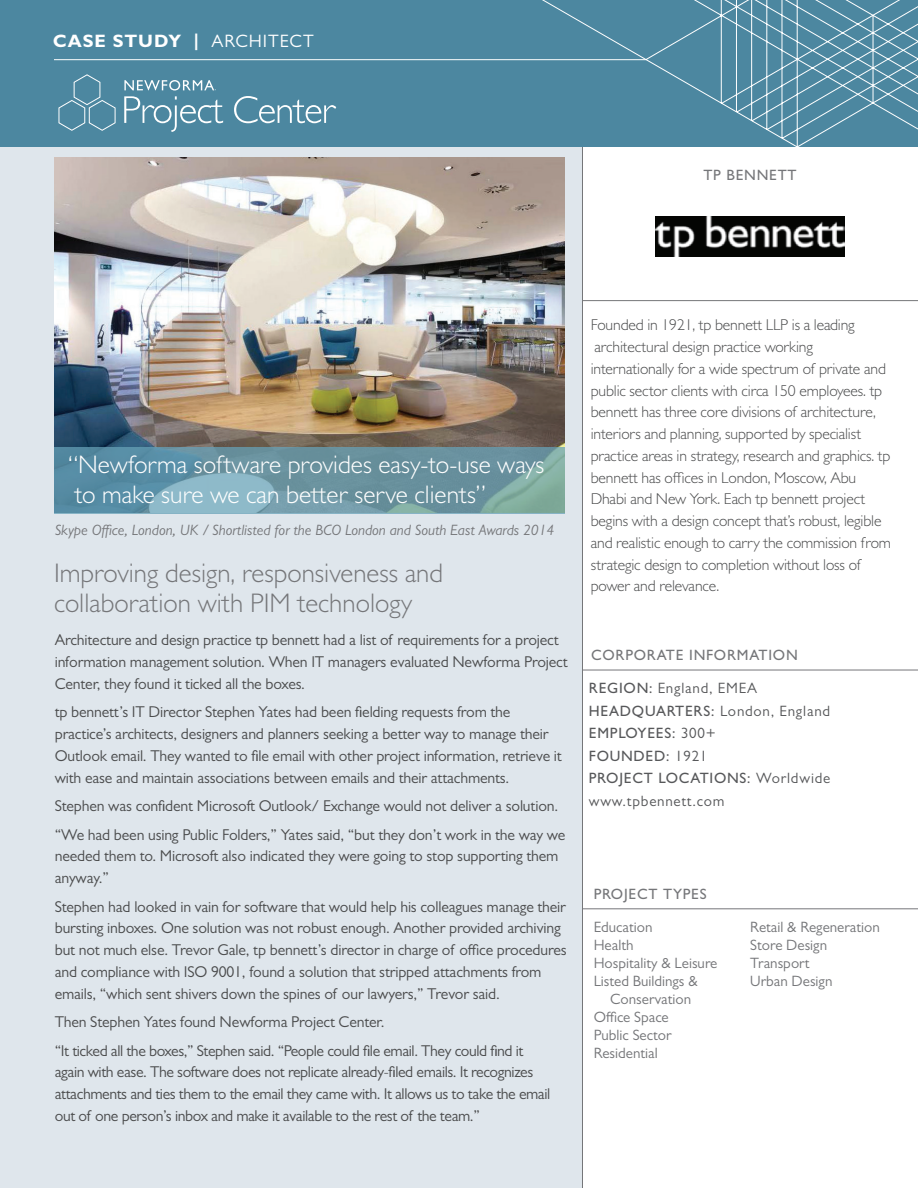
<style>
.page{position:relative;width:918px;height:1188px;background:#fff}
.page>*{position:absolute;margin:0;border:0;box-sizing:border-box;transform-origin:0 0}
.t1{font:300 27px/30px "Gill Sans MT Pro";color:#757679}
.t2{font:300 25.5px/30px "Gill Sans MT Pro";color:#fff}
.t3{font:700 18px "Gill Sans MT Pro";letter-spacing:.05em;color:#fff}
.t4{font:15.75px/21.8px "Gill Sans MT Pro";letter-spacing:-.01em;color:#4b4c4d}
.t5{font:300 15.75px/21.8px "Gill Sans MT Pro";letter-spacing:-.01em;color:#4b4c4d}
.t6{font:15px/18px "Gill Sans MT Pro";color:#757679}
.t7{font:15px/22.5px "Gill Sans MT Pro";letter-spacing:.05em;color:#57585a}
.t8{font:italic 15px "Gill Sans MT Pro";color:#757679}
.t9{font:500 15px "Gill Sans MT Pro";letter-spacing:.05em;color:#757679}
.s1{font-weight:400}
.s2{font-weight:500}
</style>
<div class="page">
<div style="left:0;top:136px;width:582px;height:1052px;background:#dfe6ec"></div>
<img style="left:54px;top:158px;width:511px;height:289px">
<svg style="left:54px;top:447px;width:511px;height:67px;background:#6c98a5"></svg>
<hr style="left:582px;top:670px;width:336px;height:1px;background:#757679">
<hr style="left:582px;top:300px;width:336px;height:1px;background:#757679">
<hr style="left:582px;top:145px;width:1px;height:1043px;background:#757679">
<div style="left:0;top:0;width:918px;height:146px;background:#4c87a0"></div>
<svg style="left:517px;top:0;width:401px;height:160px"></svg>
<hr style="left:583px;top:908px;width:335px;height:1px;background:#757679">
<hr style="left:54px;top:59px;width:592px;height:1px;background:#fff">
<svg style="left:234px;top:96px;width:102px;height:27px"></svg>
<svg style="left:124px;top:80px;width:99px;height:52px"></svg>
<svg style="left:58px;top:74px;width:58px;height:57px"></svg>
<img style="left:656px;top:216px;width:189px;height:40px">
<p class="t3" style="left:53px;top:30px;width:262px">CASE STUDY | <span class="s1">ARCHITECT</span></p>
<p class="t9" style="left:703px;top:166px;width:95px">TP BENNETT</p>
<h2 class="t2" style="left:68px;top:449px;width:478px">“Newforma software provides easy-to-use ways to make sure we can better serve clients”</h2>
<p class="t8" style="left:55px;top:521px;width:501px">Skype Office, London, UK / Shortlisted for the BCO London and South East Awards 2014</p>
<h1 class="t1" style="left:54px;top:558px;width:391px">Improving design, responsiveness and collaboration with PIM technology</h1>
<p class="t4" style="left:55px;top:629px;width:515px">Architecture and design practice tp bennett had a list of requirements for a project information management solution. When IT managers evaluated Newforma Project<br>Center, they found it ticked all the boxes.</p>
<p class="t4" style="left:55px;top:701px;width:509px">tp bennett’s IT Director Stephen Yates had been fielding requests from the practice’s architects, designers and planners seeking a better way to manage their Outlook email. They wanted to file email with other project information, retrieve it with ease and maintain associations between emails and their attachments.</p>
<p class="t4" style="left:55px;top:791px;width:512px;line-height:28.5px">Stephen was confident Microsoft Outlook/ Exchange would not deliver a solution. “We had been using Public Folders,” Yates said, “but they don’t work in the way we</p>
<p class="t4" style="left:55px;top:845px;width:505px">needed them to. Microsoft also indicated they were going to stop supporting them anyway.”</p>
<p class="t4" style="left:55px;top:895px;width:514px">Stephen had looked in vain for software that would help his colleagues manage their bursting inboxes. One solution was not robust enough. Another provided archiving but not much else. Trevor Gale, tp bennett’s director in charge of office procedures and compliance with ISO 9001, found a solution that stripped attachments from emails, “which sent shivers down the spines of our lawyers,” Trevor said.</p>
<p class="t4" style="left:55px;top:1007px;width:470px;line-height:28.5px">Then Stephen Yates found Newforma Project Center.<br>“It ticked all the boxes,” Stephen said. “People could file email. They could find it</p>
<p class="t4" style="left:55px;top:1061px;width:497px">again with ease. The software does not replicate already-filed emails. It recognizes attachments and ties them to the email they came with. It allows us to take the email out of one person’s inbox and make it available to the rest of the team.”</p>
<p class="t5" style="left:591px;top:314px;width:302px">Founded in 1921, tp bennett LLP is a leading architectural design practice working internationally for a wide spectrum of private and public sector clients with circa 150 employees. tp bennett has three core divisions of architecture, interiors and planning, supported by specialist practice areas in strategy, research and graphics. tp bennett has offices in London, Moscow, Abu Dhabi and New York. Each tp bennett project begins with a design concept that’s robust, legible and realistic enough to carry the commission from strategic design to completion without loss of power and relevance.</p>
<p class="t9" style="left:591px;top:646px;width:208px">CORPORATE INFORMATION</p>
<p class="t7" style="left:589px;top:677px;width:243px"><span class="s2">REGION:</span> England, EMEA<br><span class="s2">HEADQUARTERS:</span> London, England<br><span class="s2">EMPLOYEES:</span> 300+<br><span class="s2">FOUNDED:</span> 1921<br><span class="s2">PROJECT LOCATIONS:</span> Worldwide www.tpbennett.com</p>
<p class="t9" style="left:594px;top:885px;width:115px">PROJECT TYPES</p>
<p class="t6" style="left:594px;top:918px;width:60px">Education</p>
<p class="t6" style="left:594px;top:936px;width:41px">Health</p>
<p class="t6" style="left:594px;top:954px;width:125px">Hospitality &amp; Leisure</p>
<p class="t6" style="left:594px;top:972px;width:106px">Listed Buildings &amp;</p>
<p class="t6" style="left:610px;top:990px;width:82px">Conservation</p>
<p class="t6" style="left:594px;top:1008px;width:77px">Office Space</p>
<p class="t6" style="left:594px;top:1026px;width:79px">Public Sector</p>
<p class="t6" style="left:594px;top:1044px;width:66px">Residential</p>
<p class="t6" style="left:750px;top:918px;width:131px">Retail &amp; Regeneration<br>Store Design<br>Transport<br>Urban Design</p>
</div>
